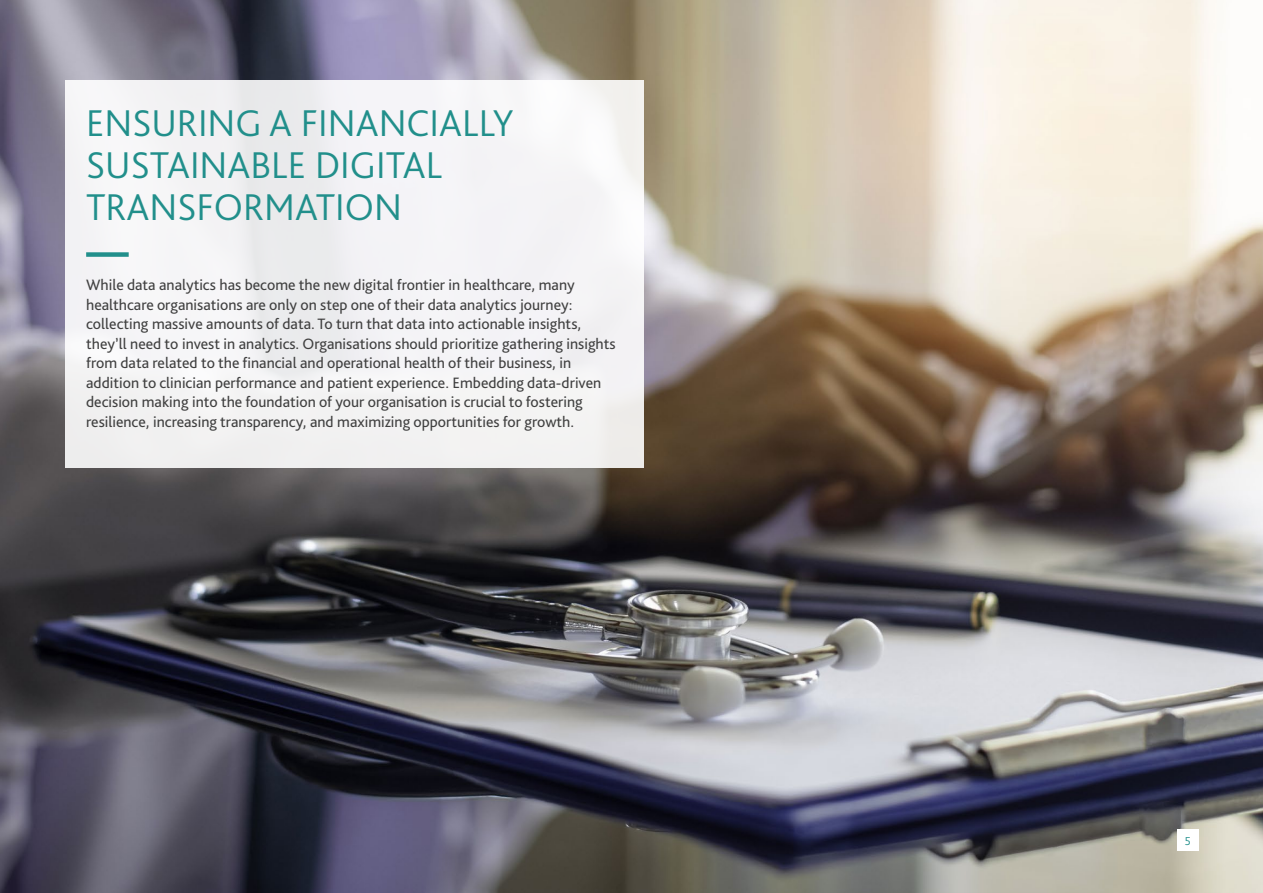
<style>
.page{position:relative;width:1263px;height:893px;background:#fff}
.page>*{position:absolute;margin:0;border:0;box-sizing:border-box;transform-origin:0 0}
.t1{font:300 39px/42px "Bliss Pro";color:#218f8b}
.t2{font:15.75px/19.5px "Bliss Pro";color:#404040}
.t3{font:300 12px "Bliss Pro";color:#218f8b}
</style>
<div class="page">
<img style="left:0;top:0;width:1263px;height:893px">
<div style="left:65px;top:80px;width:578px;height:387px;background:#f3f3f5"></div>
<div style="left:86px;top:252px;width:43px;height:5px;background:#218f8b"></div>
<div style="left:1177px;top:829px;width:22px;height:22px;background:#fff"></div>
<h1 class="t1" style="left:86px;top:101px;width:429px">ENSURING A FINANCIALLY<br>SUSTAINABLE DIGITAL<br>TRANSFORMATION</h1>
<p class="t2" style="left:86px;top:275px;width:531px">While data analytics has become the new digital frontier in healthcare, many healthcare organisations are only on step one of their data analytics journey: collecting massive amounts of data. To turn that data into actionable insights, they’ll need to invest in analytics. Organisations should prioritize gathering insights from data related to the financial and operational health of their business, in addition to clinician performance and patient experience. Embedding data-driven decision making into the foundation of your organisation is crucial to fostering resilience, increasing transparency, and maximizing opportunities for growth.</p>
<p class="t3" style="left:1185px;top:833px;width:8px">5</p>
</div>
